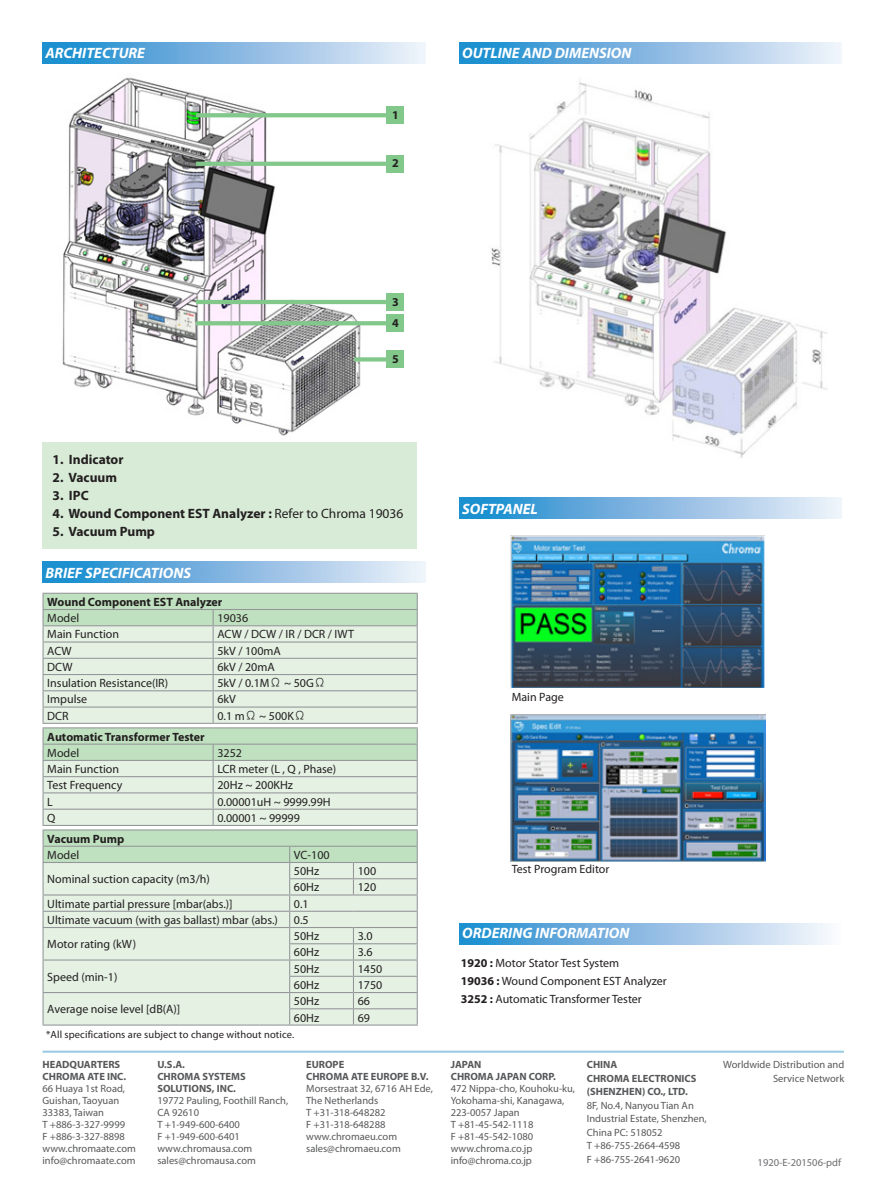
<style>
.page{position:relative;width:893px;height:1191px;background:#fff}
.page>*{position:absolute;margin:0;border:0;box-sizing:border-box;transform-origin:0 0}
.t1{font:italic 700 15px "Myriad Pro";color:#fff}
.t2{font:700 13.5px "Myriad Pro";color:#231f20}
.t3{font:12px/18px "Myriad Pro";color:#231f20}
.t4{font:700 12px/21.3px "Myriad Pro";color:#231f20}
.t5{font:10.5px/12px "Myriad Pro";color:#57585a}
.t6{font:700 10.5px/12px "Myriad Pro";color:#57585a}
.t7{font:10.5px "Myriad Pro";letter-spacing:.01em;color:#231f20}
.t8{font:10.5px "Myriad Pro";color:#6c6d70}
.s1{font-weight:400}
.s2{font-family:"AR Hei B5";font-weight:500}
.s3{font-weight:700}
</style>
<div class="page">
<img style="left:62px;top:77px;width:306px;height:359px">
<div style="left:43px;top:442px;width:374px;height:107px;background:#d8ebd7"></div>
<div style="left:43px;top:561px;width:382px;height:22px;background:linear-gradient(to right,#1486cd,#f2eef9)"></div>
<div style="left:459px;top:497px;width:383px;height:22px;background:linear-gradient(to right,#1486cc,#f2eef9)"></div>
<div style="left:43px;top:43px;width:382px;height:21px;background:linear-gradient(to right,#1586cd,#f2eef9)"></div>
<div style="left:459px;top:43px;width:383px;height:21px;background:linear-gradient(to right,#1686cd,#f4eff9)"></div>
<div style="left:459px;top:923px;width:383px;height:21px;background:linear-gradient(to right,#1f89ce,#fef6fc)"></div>
<img style="left:491px;top:80px;width:336px;height:378px">
<hr style="left:43px;top:1050px;width:801px;height:2px;background:#9bcce3">
<img style="left:512px;top:537px;width:251px;height:150px">
<div style="left:510px;top:535px;width:255px;height:154px;border:1px solid #fff"></div>
<img style="left:510px;top:714px;width:255px;height:147px">
<svg style="left:43px;top:593px;width:375px;height:431px;background:#d6e6d6"></svg>
<hr style="left:43px;top:1024px;width:247px;height:1px;background:#939598">
<hr style="left:290px;top:1024px;width:63px;height:1px;background:#939598">
<hr style="left:353px;top:1024px;width:65px;height:1px;background:#939598">
<svg style="left:196px;top:113px;width:191px;height:4px"></svg>
<div style="left:387px;top:107px;width:17px;height:17px;background:#83c88b"></div>
<svg style="left:196px;top:162px;width:191px;height:4px"></svg>
<div style="left:387px;top:155px;width:17px;height:17px;background:#83c88b"></div>
<hr style="left:196px;top:300px;width:199px;height:4px;background:#83c88b">
<div style="left:387px;top:293px;width:17px;height:17px;background:#83c88b"></div>
<svg style="left:196px;top:321px;width:191px;height:4px"></svg>
<div style="left:387px;top:315px;width:17px;height:17px;background:#83c88b"></div>
<svg style="left:354px;top:357px;width:33px;height:4px"></svg>
<div style="left:387px;top:351px;width:17px;height:17px;background:#83c88b"></div>
<h1 class="t1" style="left:46px;top:43px;width:101px">ARCHITECTURE</h1>
<h1 class="t1" style="left:462px;top:43px;width:171px">OUTLINE AND DIMENSION</h1>
<p class="t4" style="left:392px;top:104px;width:8px">1</p>
<p class="t4" style="left:392px;top:152px;width:8px">2</p>
<p class="t4" style="left:392px;top:290px;width:8px">3<br>4</p>
<p class="t4" style="left:392px;top:348px;width:8px">5</p>
<p class="t2" style="left:53px;top:450px;width:72px">1. Indicator</p>
<p class="t2" style="left:53px;top:468px;width:66px">2. Vacuum</p>
<p class="t2" style="left:53px;top:486px;width:38px">3. IPC</p>
<p class="t2" style="left:53px;top:504px;width:352px">4. Wound Component EST Analyzer : <span class="s1">Refer to Chroma 19036</span></p>
<p class="t2" style="left:53px;top:522px;width:104px">5. Vacuum Pump</p>
<h1 class="t1" style="left:46px;top:563px;width:147px">BRIEF SPECIFICATIONS</h1>
<p class="t4" style="left:47px;top:591px;width:177px">Wound Component EST Analyzer</p>
<p class="t3" style="left:47px;top:609px;width:33px">Model</p>
<p class="t3" style="left:217px;top:609px;width:32px">19036</p>
<p class="t3" style="left:47px;top:625px;width:73px">Main Function</p>
<p class="t3" style="left:217px;top:625px;width:138px">ACW / DCW / IR / DCR / IWT</p>
<p class="t3" style="left:47px;top:641px;width:26px">ACW</p>
<p class="t3" style="left:217px;top:641px;width:65px">5kV / 100mA</p>
<p class="t3" style="left:47px;top:658px;width:27px">DCW</p>
<p class="t3" style="left:217px;top:658px;width:59px">6kV / 20mA</p>
<p class="t3" style="left:47px;top:674px;width:122px">Insulation Resistance(IR)</p>
<p class="t3" style="left:217px;top:674px;width:110px">5kV / 0.1M<span class="s2">Ω</span> ~ 50G<span class="s2">Ω</span></p>
<p class="t3" style="left:47px;top:690px;width:42px">Impulse</p>
<p class="t3" style="left:217px;top:690px;width:20px">6kV</p>
<p class="t3" style="left:47px;top:706px;width:23px">DCR</p>
<p class="t3" style="left:217px;top:706px;width:90px">0.1 m<span class="s2">Ω</span> ~ 500K<span class="s2">Ω</span></p>
<p class="t4" style="left:47px;top:725px;width:159px">Automatic Transformer Tester</p>
<p class="t3" style="left:47px;top:743px;width:33px">Model</p>
<p class="t3" style="left:217px;top:743px;width:26px">3252</p>
<p class="t3" style="left:47px;top:760px;width:73px">Main Function</p>
<p class="t3" style="left:217px;top:760px;width:120px">LCR meter (L , Q , Phase)</p>
<p class="t3" style="left:47px;top:776px;width:77px">Test Frequency</p>
<p class="t3" style="left:217px;top:776px;width:77px">20Hz ~ 200KHz</p>
<p class="t3" style="left:47px;top:792px;width:7px">L</p>
<p class="t3" style="left:217px;top:792px;width:115px">0.00001uH ~ 9999.99H</p>
<p class="t3" style="left:47px;top:808px;width:10px">Q</p>
<p class="t3" style="left:217px;top:808px;width:84px">0.00001 ~ 99999</p>
<p class="t4" style="left:47px;top:827px;width:78px">Vacuum Pump</p>
<p class="t3" style="left:47px;top:845px;width:33px">Model</p>
<p class="t3" style="left:294px;top:845px;width:37px">VC-100</p>
<p class="t3" style="left:47px;top:870px;width:164px">Nominal suction capacity (m3/h)</p>
<p class="t3" style="left:294px;top:862px;width:27px">50Hz</p>
<p class="t3" style="left:358px;top:862px;width:20px">100</p>
<p class="t3" style="left:294px;top:878px;width:27px">60Hz</p>
<p class="t3" style="left:358px;top:878px;width:20px">120</p>
<p class="t3" style="left:47px;top:894px;width:187px">Ultimate partial pressure [mbar(abs.)]</p>
<p class="t3" style="left:294px;top:894px;width:16px">0.1</p>
<p class="t3" style="left:47px;top:910px;width:232px">Ultimate vacuum (with gas ballast) mbar (abs.)</p>
<p class="t3" style="left:294px;top:910px;width:16px">0.5</p>
<p class="t3" style="left:47px;top:935px;width:90px">Motor rating (kW)</p>
<p class="t3" style="left:294px;top:927px;width:27px">50Hz</p>
<p class="t3" style="left:358px;top:927px;width:16px">3.0</p>
<p class="t3" style="left:294px;top:943px;width:27px">60Hz</p>
<p class="t3" style="left:358px;top:943px;width:16px">3.6</p>
<p class="t3" style="left:47px;top:967px;width:72px">Speed (min-1)</p>
<p class="t3" style="left:47px;top:1000px;width:134px">Average noise level [dB(A)]</p>
<p class="t3" style="left:294px;top:959px;width:27px">50Hz</p>
<p class="t3" style="left:358px;top:959px;width:26px">1450</p>
<p class="t3" style="left:294px;top:975px;width:27px">60Hz</p>
<p class="t3" style="left:358px;top:975px;width:26px">1750</p>
<p class="t3" style="left:294px;top:992px;width:27px">50Hz</p>
<p class="t3" style="left:358px;top:992px;width:14px">66</p>
<p class="t3" style="left:294px;top:1008px;width:27px">60Hz</p>
<p class="t3" style="left:358px;top:1008px;width:14px">69</p>
<p class="t7" style="left:46px;top:1028px;width:249px">*All specifications are subject to change without notice.</p>
<p class="t6" style="left:43px;top:1058px;width:85px">HEADQUARTERS<br>CHROMA ATE INC.</p>
<p class="t5" style="left:43px;top:1082px;width:95px">66 Huaya 1st Road,<br>Guishan, Taoyuan<br>33383, Taiwan<br>T +886-3-327-9999<br>F +886-3-327-8898 www.chromaate.com info@chromaate.com</p>
<p class="t6" style="left:157px;top:1058px;width:90px">U.S.A.<br>CHROMA SYSTEMS<br>SOLUTIONS, INC.</p>
<p class="t5" style="left:157px;top:1094px;width:132px">19772 Pauling, Foothill Ranch,<br>CA 92610<br>T +1-949-600-6400<br>F +1-949-600-6401 www.chromausa.com sales@chromausa.com</p>
<p class="t6" style="left:306px;top:1058px;width:124px">EUROPE<br>CHROMA ATE EUROPE B.V.</p>
<p class="t5" style="left:306px;top:1082px;width:128px">Morsestraat 32, 6716 AH Ede,<br>The Netherlands<br>T +31-318-648282<br>F +31-318-648288 www.chromaeu.com sales@chromaeu.com</p>
<h1 class="t1" style="left:462px;top:499px;width:77px">SOFTPANEL</h1>
<p class="t3" style="left:512px;top:688px;width:54px">Main Page</p>
<p class="t3" style="left:512px;top:860px;width:99px">Test Program Editor</p>
<h1 class="t1" style="left:462px;top:923px;width:169px">ORDERING INFORMATION</h1>
<p class="t3" style="left:461px;top:953px;width:208px"><span class="s3">1920 :</span> Motor Stator Test System<br><span class="s3">19036 :</span> Wound Component EST Analyzer<br><span class="s3">3252 :</span> Automatic Transformer Tester</p>
<p class="t6" style="left:451px;top:1058px;width:106px">JAPAN<br>CHROMA JAPAN CORP.</p>
<p class="t5" style="left:451px;top:1082px;width:126px">472 Nippa-cho, Kouhoku-ku,<br>Yokohama-shi, Kanagawa,<br>223-0057 Japan<br>T +81-45-542-1118<br>F +81-45-542-1080 www.chroma.co.jp info@chroma.co.jp</p>
<p class="t6" style="left:587px;top:1057px;width:111px;line-height:13.5px">CHINA<br>CHROMA ELECTRONICS (SHENZHEN) CO., LTD.</p>
<p class="t5" style="left:587px;top:1098px;width:121px;line-height:13.5px">8F, No.4, Nanyou Tian An<br>Industrial Estate, Shenzhen,<br>China PC: 518052<br>T +86-755-2664-4598<br>F +86-755-2641-9620</p>
<p class="t5" style="left:723px;top:1057px;width:123px;line-height:13.5px;text-align:right">Worldwide Distribution and<br>Service Network</p>
<p class="t8" style="left:758px;top:1156px;width:85px">1920-E-201506-pdf</p>
</div>
